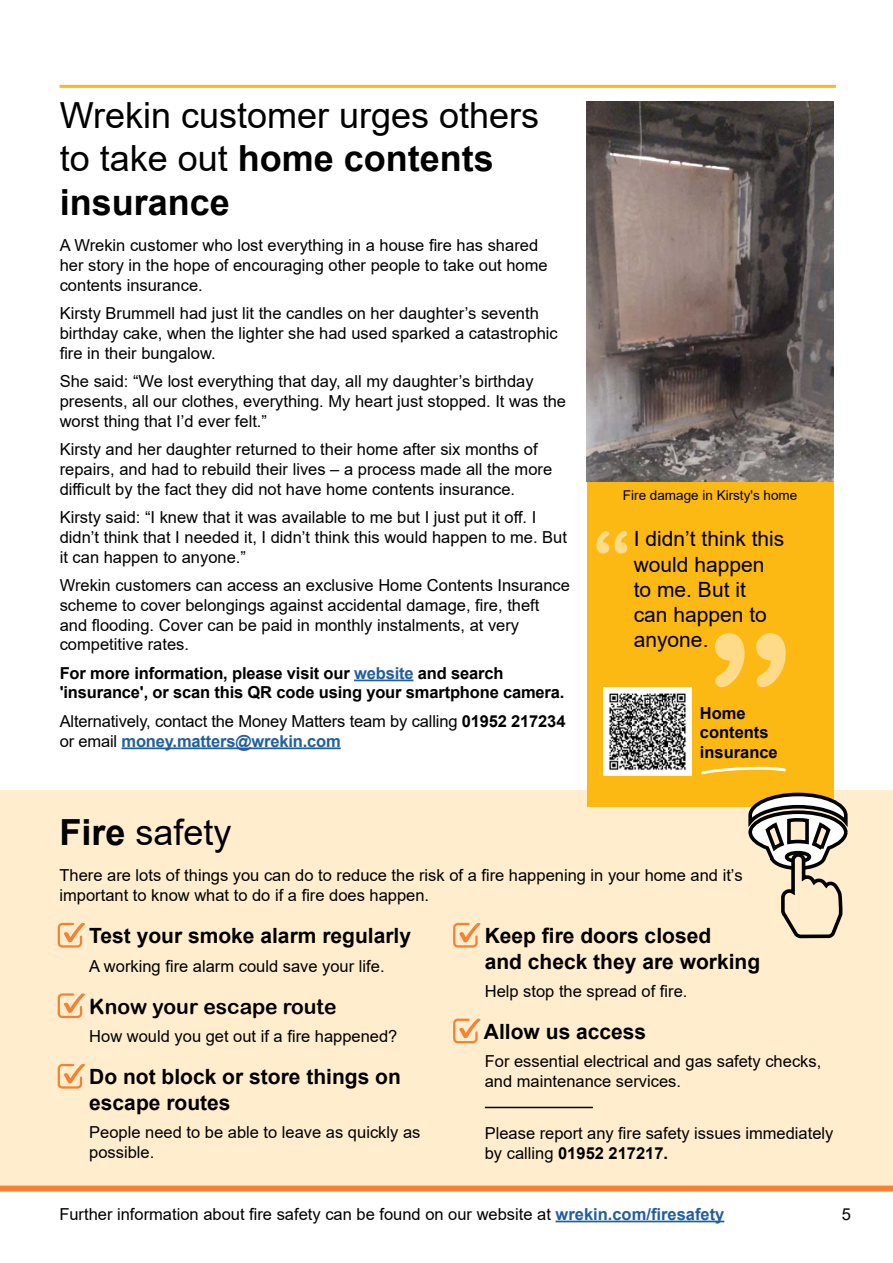
<style>
.page{position:relative;width:893px;height:1263px;background:#fff}
.page>*{position:absolute;margin:0;border:0;box-sizing:border-box;transform-origin:0 0}
.t1{font:36px/43.2px "Arial";color:#000}
.t2{font:700 21px/25.2px "Arial";color:#000}
.t3{font:21px/25.2px "Arial";color:#000}
.t4{font:21px "Arial Rounded MT Bold";color:#000}
.t5{font:16.5px/19.8px "Arial";color:#000}
.t6{font:700 16.5px/19.8px "Arial";letter-spacing:-.01em;color:#000}
.t7{font:13.5px "Arial";color:#000}
.s1{font-weight:700}
.s2{color:#215e9e}
.s3{font-weight:700;color:#215e9e}
</style>
<div class="page">
<div style="left:0;top:790px;width:893px;height:396px;background:#ffedce"></div>
<div style="left:587px;top:444px;width:246px;height:363px;background:#fdb913"></div>
<hr style="left:60px;top:85px;width:776px;height:3px;background:#fdb913">
<svg style="left:57px;top:922px;width:28px;height:26px"></svg>
<svg style="left:57px;top:993px;width:28px;height:26px"></svg>
<svg style="left:57px;top:1063px;width:28px;height:26px"></svg>
<svg style="left:453px;top:922px;width:28px;height:26px"></svg>
<svg style="left:453px;top:1018px;width:28px;height:26px"></svg>
<hr style="left:485px;top:1107px;width:108px;height:1px;background:#000">
<hr style="left:354px;top:679px;width:59px;height:2px;background:#215e9e">
<hr style="left:122px;top:747px;width:219px;height:2px;background:#215e9e">
<img style="left:587px;top:102px;width:246px;height:380px">
<svg style="left:596px;top:531px;width:31px;height:23px"></svg>
<svg style="left:715px;top:633px;width:29px;height:54px"></svg>
<svg style="left:756px;top:633px;width:30px;height:54px"></svg>
<svg style="left:748px;top:791px;width:100px;height:148px"></svg>
<svg style="left:701px;top:767px;width:85px;height:7px"></svg>
<hr style="left:556px;top:1220px;width:168px;height:2px;background:#215e9e">
<div style="left:0;top:1185px;width:893px;height:6px;background:#f58232"></div>
<img style="left:604px;top:687px;width:88px;height:88px">
<h1 class="t1" style="left:60px;top:94px;width:481px">Wrekin customer urges others to take out <span class="s1">home contents insurance</span></h1>
<p class="t5" style="left:60px;top:236px;width:489px">A Wrekin customer who lost everything in a house fire has shared her story in the hope of encouraging other people to take out home contents insurance.</p>
<p class="t5" style="left:60px;top:303px;width:500px">Kirsty Brummell had just lit the candles on her daughter’s seventh birthday cake, when the lighter she had used sparked a catastrophic fire in their bungalow.</p>
<p class="t5" style="left:60px;top:371px;width:508px">She said: “We lost everything that day, all my daughter’s birthday presents, all our clothes, everything. My heart just stopped. It was the worst thing that I’d ever felt.”</p>
<p class="t5" style="left:60px;top:439px;width:494px">Kirsty and her daughter returned to their home after six months of repairs, and had to rebuild their lives – a process made all the more difficult by the fact they did not have home contents insurance.</p>
<p class="t5" style="left:60px;top:507px;width:509px">Kirsty said: “I knew that it was available to me but I just put it off. I didn’t think that I needed it, I didn’t think this would happen to me. But it can happen to anyone.”</p>
<p class="t5" style="left:60px;top:575px;width:512px">Wrekin customers can access an exclusive Home Contents Insurance scheme to cover belongings against accidental damage, fire, theft and flooding. Cover can be paid in monthly instalments, at very competitive rates.</p>
<p class="t6" style="left:60px;top:663px;width:506px">For more information, please visit our <span class="s2">website</span> and search 'insurance', or scan this QR code using your smartphone camera.</p>
<p class="t5" style="left:60px;top:711px;width:507px">Alternatively, contact the Money Matters team by calling <span class="s1">01952 217234 </span>or email <span class="s3">money.matters@wrekin.com</span></p>
<p class="t7" style="left:623px;top:486px;width:176px">Fire damage in Kirsty's home</p>
<p class="t3" style="left:634px;top:526px;width:152px">I didn’t think this would happen to me. But it can happen to anyone.</p>
<p class="t6" style="left:700px;top:703px;width:79px">Home contents insurance</p>
<h1 class="t1" style="left:60px;top:810px;width:174px"><span class="s1">Fire</span> safety</h1>
<p class="t5" style="left:60px;top:865px;width:685px">There are lots of things you can do to reduce the risk of a fire happening in your home and it’s important to know what to do if a fire does happen.</p>
<p class="t2" style="left:89px;top:923px;width:323px">Test your smoke alarm regularly</p>
<p class="t5" style="left:89px;top:956px;width:297px">A working fire alarm could save your life.</p>
<p class="t4" style="left:89px;top:994px;width:249px">Know your escape route</p>
<p class="t5" style="left:89px;top:1026px;width:310px">How would you get out if a fire happened?</p>
<p class="t2" style="left:89px;top:1064px;width:313px">Do not block or store things on escape routes</p>
<p class="t5" style="left:89px;top:1122px;width:333px">People need to be able to leave as quickly as possible.</p>
<p class="t2" style="left:485px;top:923px;width:277px">Keep fire doors closed<br>and check they are working</p>
<p class="t5" style="left:485px;top:981px;width:204px">Help stop the spread of fire.</p>
<p class="t2" style="left:484px;top:1019px;width:164px">Allow us access</p>
<p class="t5" style="left:485px;top:1051px;width:338px">For essential electrical and gas safety checks, and maintenance services.</p>
<p class="t5" style="left:485px;top:1123px;width:350px">Please report any fire safety issues immediately by calling <span class="s1">01952 217217.</span></p>
<p class="t5" style="left:59px;top:1204px;width:666px">Further information about fire safety can be found on our website at <span class="s3">wrekin.com/firesafety</span></p>
<p class="t5" style="left:842px;top:1204px;width:11px">5</p>
</div>
